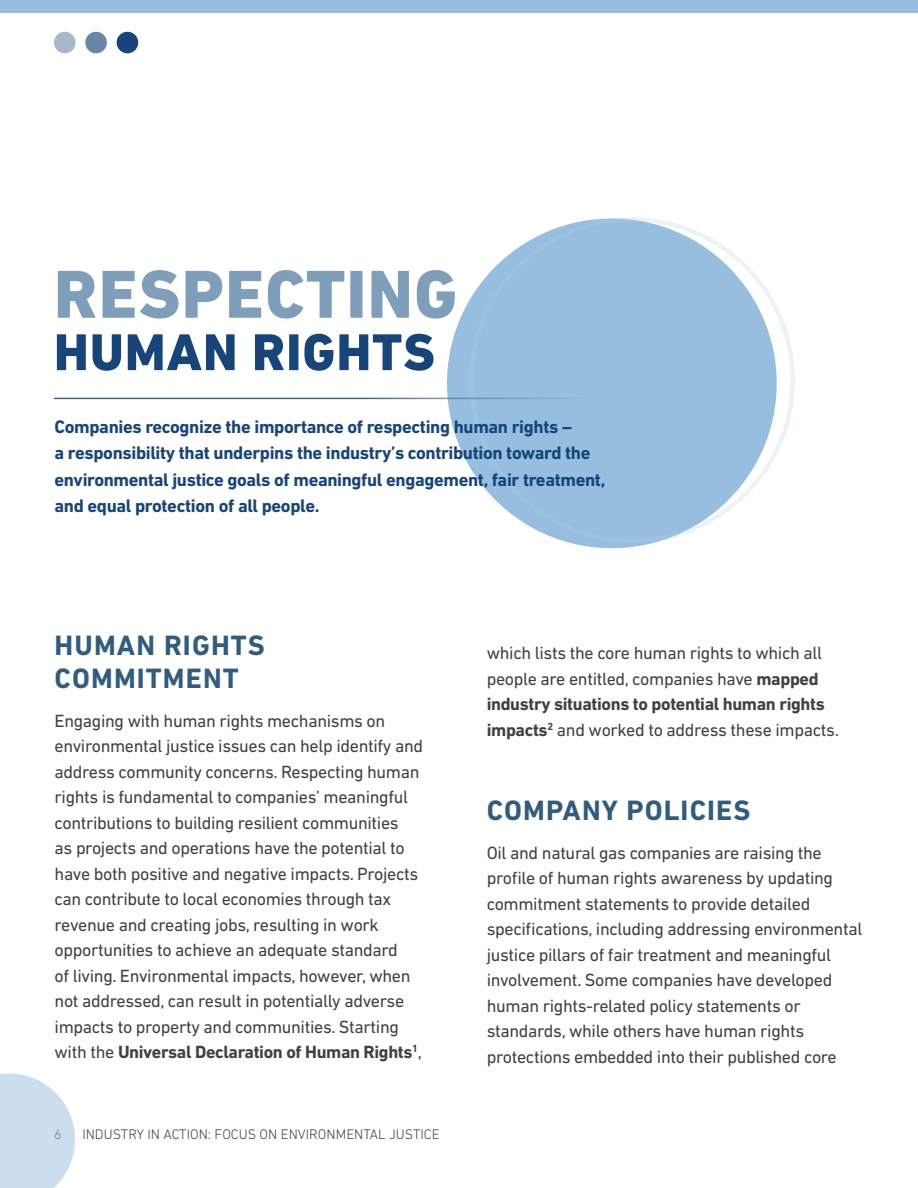
<style>
.page{position:relative;width:918px;height:1188px;background:#fff}
.page>*{position:absolute;margin:0;border:0;box-sizing:border-box;transform-origin:0 0}
.t1{font:800 69px "DIN Next LT Pro";letter-spacing:.02em;color:#7e9eb9}
.t2{font:800 52.65px "DIN Next LT Pro";letter-spacing:.02em;color:#174579}
.t3{font:700 28.5px/33px "DIN Next LT Pro";letter-spacing:.04em;color:#305c7d}
.t4{font:700 18.45px/26.1px "DIN Next LT Pro";letter-spacing:-.02em;color:#174579}
.t5{font:18px/25.5px "DIN Next LT Pro";letter-spacing:-.02em;color:#414042}
.t6{font:300 14.1px "DIN Next LT Pro";color:#414042}
.s1{font-weight:700}
</style>
<div class="page">
<div style="left:0;top:0;width:918px;height:14px;background:#97bedf"></div>
<svg style="left:0;top:1073px;width:75px;height:115px;background:#d2e2f0"></svg>
<div style="left:54px;top:32px;width:22px;height:21px;background:#a7b8cc;border-radius:50%"></div>
<div style="left:85px;top:32px;width:22px;height:21px;background:#6886a8;border-radius:50%"></div>
<div style="left:117px;top:32px;width:21px;height:21px;background:#174579;border-radius:50%"></div>
<div style="left:447px;top:219px;width:330px;height:329px;background:#97bedf;border-radius:50%"></div>
<hr style="left:54px;top:398px;width:597px;height:1px;background:#3b6e8c">
<h1 class="t1" style="left:54px;top:254px;width:405px">RESPECTING</h1>
<h2 class="t2" style="left:54px;top:321px;width:382px">HUMAN RIGHTS</h2>
<p class="t4" style="left:55px;top:414px;width:552px">Companies recognize the importance of respecting human rights –<br>a responsibility that underpins the industry’s contribution toward the environmental justice goals of meaningful engagement, fair treatment, and equal protection of all people.</p>
<h3 class="t3" style="left:55px;top:628px;width:212px">HUMAN RIGHTS<br>COMMITMENT</h3>
<p class="t5" style="left:55px;top:707px;width:370px">Engaging with human rights mechanisms on environmental justice issues can help identify and address community concerns. Respecting human rights is fundamental to companies’ meaningful contributions to building resilient communities<br>as projects and operations have the potential to have both positive and negative impacts. Projects can contribute to local economies through tax revenue and creating jobs, resulting in work opportunities to achieve an adequate standard<br>of living. Environmental impacts, however, when not addressed, can result in potentially adverse impacts to property and communities. Starting with the <span class="s1">Universal Declaration of Human Rights</span><sup>1</sup>,</p>
<p class="t6" style="left:54px;top:1127px;width:9px">6</p>
<p class="t6" style="left:82px;top:1127px;width:359px">INDUSTRY IN ACTION: FOCUS ON ENVIRONMENTAL JUSTICE</p>
<p class="t5" style="left:487px;top:640px;width:354px">which lists the core human rights to which all people are entitled, companies have <span class="s1">mapped industry situations to potential human rights impacts</span><sup>2</sup> and worked to address these impacts.</p>
<h3 class="t3" style="left:487px;top:794px;width:265px">COMPANY POLICIES</h3>
<p class="t5" style="left:487px;top:840px;width:377px">Oil and natural gas companies are raising the profile of human rights awareness by updating commitment statements to provide detailed specifications, including addressing environmental justice pillars of fair treatment and meaningful involvement. Some companies have developed human rights-related policy statements or standards, while others have human rights protections embedded into their published core</p>
</div>
